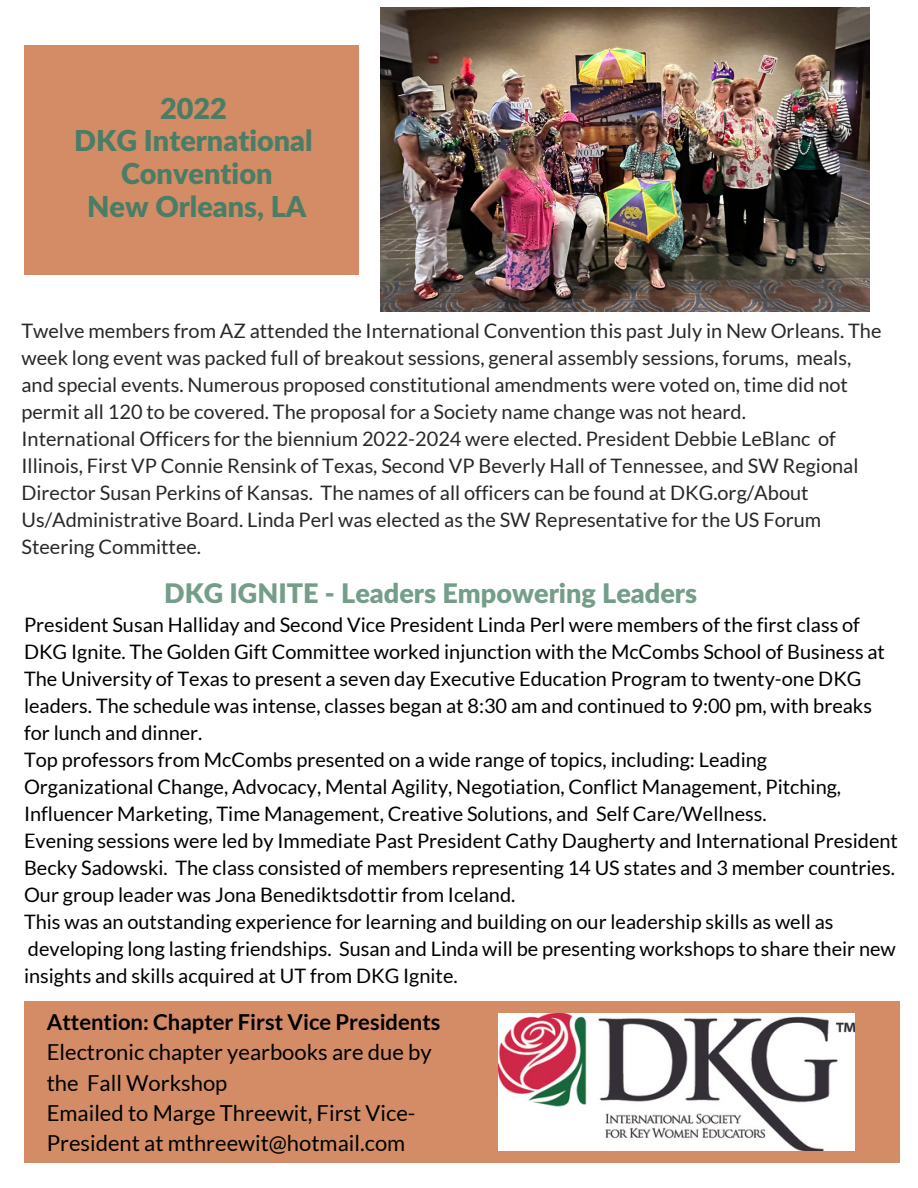
<style>
.page{position:relative;width:918px;height:1188px;background:#fff}
.page>*{position:absolute;margin:0;border:0;box-sizing:border-box;transform-origin:0 0}
.t1{font:900 28.8px/32.7px "Lato Latin";color:#4a7d65;text-align:center}
.t2{font:900 27px "Lato Latin";color:#749e89}
.t3{font:22.05px/30.3px "Lato";color:#000}
.t4{font:700 22.05px "Lato";color:#000}
.t5{font:19.95px/27px "Lato";color:#000}
.t6{font:19.95px/27px "Lato";color:#282828}
.s1{color:#fff}
</style>
<div class="page">
<div style="left:24px;top:1001px;width:875px;height:162px;background:#d38c65"></div>
<img style="left:498px;top:1013px;width:357px;height:137px">
<div style="left:24px;top:45px;width:334px;height:229px;background:#d38c65"></div>
<img style="left:380px;top:8px;width:490px;height:303px">
<h1 class="t1" style="left:74px;top:94px;width:240px">2022<br>DKG International<br>Convention<br>New Orleans, LA</h1>
<p class="t6" style="left:22px;top:317px;width:861px">Twelve members from AZ attended the International Convention this past July in New Orleans. The week long event was packed full of breakout sessions, general assembly sessions, forums, meals, and special events. Numerous proposed constitutional amendments were voted on, time did not permit all 120 to be covered. The proposal for a Society name change was not heard.<br>International Officers for the biennium 2022-2024 were elected. President Debbie LeBlanc of Illinois, First VP Connie Rensink of Texas, Second VP Beverly Hall of Tennessee, and SW Regional Director Susan Perkins of Kansas. The names of all officers can be found at DKG.org/About Us/Administrative Board. Linda Perl was elected as the SW Representative for the US Forum Steering Committee.</p>
<h2 class="t2" style="left:164px;top:581px;width:624px">DKG IGNITE - Leaders Empowering Leaders <span class="s1">Leader</span></h2>
<p class="t5" style="left:24px;top:611px;width:875px">President Susan Halliday and Second Vice President Linda Perl were members of the first class of DKG Ignite. The Golden Gift Committee worked injunction with the McCombs School of Business at The University of Texas to present a seven day Executive Education Program to twenty-one DKG leaders. The schedule was intense, classes began at 8:30 am and continued to 9:00 pm, with breaks for lunch and dinner.<br>Top professors from McCombs presented on a wide range of topics, including: Leading Organizational Change, Advocacy, Mental Agility, Negotiation, Conflict Management, Pitching, Influencer Marketing, Time Management, Creative Solutions, and Self Care/Wellness.<br>Evening sessions were led by Immediate Past President Cathy Daugherty and International President Becky Sadowski. The class consisted of members representing 14 US states and 3 member countries.<br>Our group leader was Jona Benediktsdottir from Iceland.<br>This was an outstanding experience for learning and building on our leadership skills as well as developing long lasting friendships. Susan and Linda will be presenting workshops to share their new insights and skills acquired at UT from DKG Ignite.</p>
<p class="t4" style="left:47px;top:1008px;width:395px">Attention: Chapter First Vice Presidents</p>
<p class="t3" style="left:47px;top:1036px;width:386px">Electronic chapter yearbooks are due by the Fall Workshop<br>Emailed to Marge Threewit, First Vice-President at mthreewit@hotmail.com</p>
</div>
